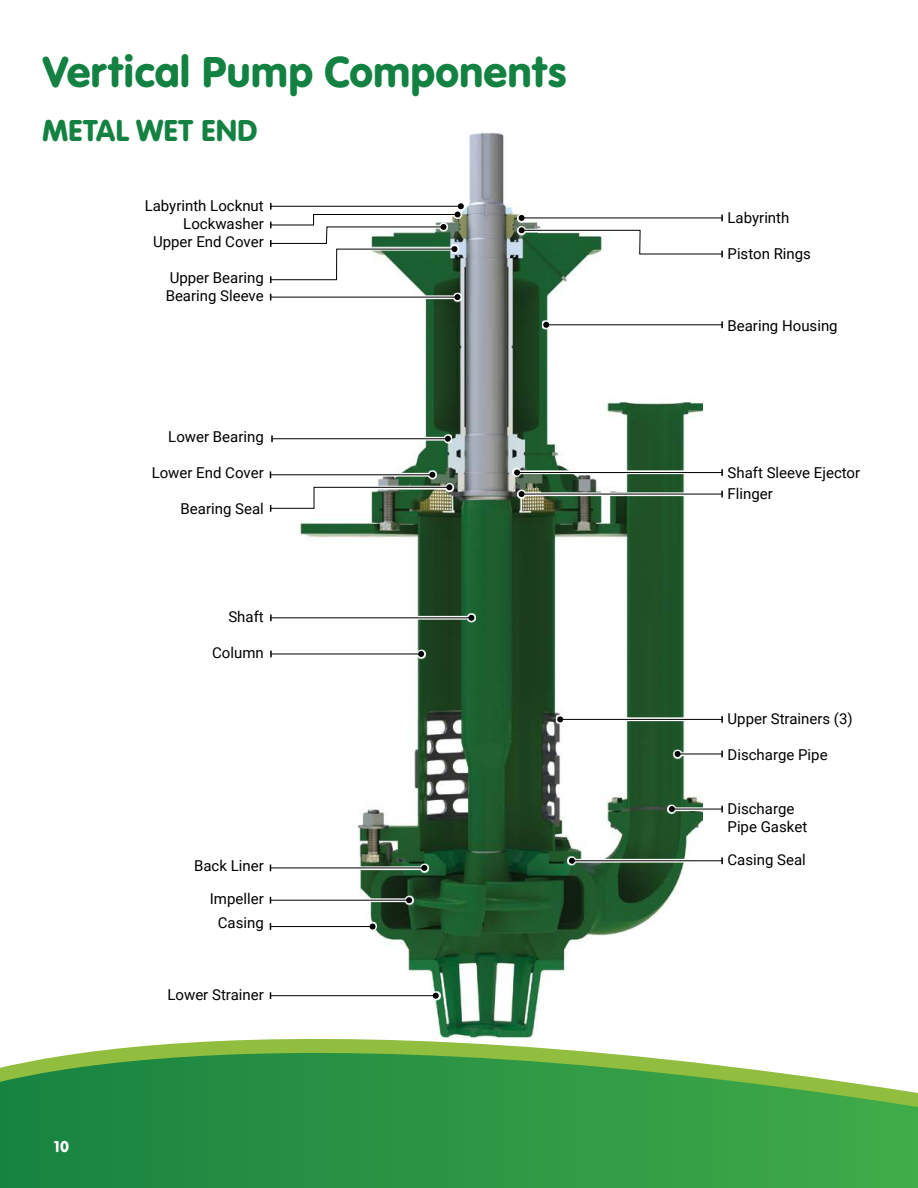
<style>
.page{position:relative;width:918px;height:1188px;background:#fff}
.page>*{position:absolute;margin:0;border:0;box-sizing:border-box;transform-origin:0 0}
.t1{font:45px "VAG Rundschrift D";color:#138141}
.t2{font:31.5px "VAG Rundschrift D";color:#138141}
.t3{font:16.5px "VAG Rundschrift D";color:#fff}
.t4{font:15px/18px "Roboto";color:#000}
</style>
<div class="page">
<img style="left:299px;top:132px;width:403px;height:845px">
<svg style="left:431px;top:977px;width:111px;height:14px"></svg>
<svg style="left:0;top:991px;width:918px;height:197px"></svg>
<div style="left:268px;top:201px;width:197px;height:11px;background:#fff"></div>
<svg style="left:270px;top:283px;width:189px;height:2px"></svg>
<svg style="left:270px;top:203px;width:194px;height:80px"></svg>
<svg style="left:269px;top:292px;width:193px;height:11px"></svg>
<hr style="left:271px;top:297px;width:187px;height:1px;background:#000">
<svg style="left:455px;top:294px;width:6px;height:6px"></svg>
<div style="left:517px;top:213px;width:208px;height:11px;background:#fff"></div>
<hr style="left:522px;top:218px;width:200px;height:1px;background:#000">
<svg style="left:721px;top:215px;width:2px;height:6px"></svg>
<svg style="left:519px;top:215px;width:6px;height:6px"></svg>
<svg style="left:271px;top:434px;width:181px;height:10px"></svg>
<hr style="left:272px;top:438px;width:176px;height:1px;background:#000">
<svg style="left:271px;top:435px;width:2px;height:7px"></svg>
<svg style="left:445px;top:436px;width:6px;height:6px"></svg>
<svg style="left:269px;top:470px;width:168px;height:10px"></svg>
<hr style="left:270px;top:474px;width:162px;height:1px;background:#000">
<svg style="left:429px;top:472px;width:6px;height:6px"></svg>
<svg style="left:269px;top:483px;width:185px;height:31px"></svg>
<img style="left:270px;top:484px;width:182px;height:28px">
<svg style="left:513px;top:468px;width:208px;height:10px"></svg>
<hr style="left:517px;top:472px;width:205px;height:1px;background:#000">
<svg style="left:721px;top:469px;width:2px;height:7px"></svg>
<svg style="left:514px;top:470px;width:6px;height:6px"></svg>
<svg style="left:556px;top:715px;width:165px;height:10px"></svg>
<hr style="left:560px;top:719px;width:162px;height:1px;background:#000">
<svg style="left:721px;top:716px;width:2px;height:7px"></svg>
<svg style="left:557px;top:716px;width:6px;height:6px"></svg>
<svg style="left:270px;top:613px;width:206px;height:10px"></svg>
<hr style="left:271px;top:617px;width:200px;height:1px;background:#000">
<svg style="left:270px;top:614px;width:2px;height:7px"></svg>
<svg style="left:468px;top:615px;width:6px;height:6px"></svg>
<div style="left:268px;top:649px;width:158px;height:11px;background:#fff"></div>
<hr style="left:271px;top:654px;width:150px;height:1px;background:#000">
<svg style="left:270px;top:651px;width:2px;height:6px"></svg>
<svg style="left:418px;top:651px;width:6px;height:6px"></svg>
<svg style="left:269px;top:863px;width:160px;height:11px"></svg>
<hr style="left:270px;top:868px;width:154px;height:1px;background:#000">
<svg style="left:421px;top:865px;width:6px;height:6px"></svg>
<svg style="left:269px;top:895px;width:145px;height:11px"></svg>
<hr style="left:270px;top:900px;width:139px;height:1px;background:#000">
<svg style="left:406px;top:897px;width:6px;height:6px"></svg>
<div style="left:268px;top:922px;width:109px;height:10px;background:#fff"></div>
<hr style="left:270px;top:926px;width:103px;height:1px;background:#000">
<svg style="left:370px;top:924px;width:6px;height:6px"></svg>
<svg style="left:268px;top:991px;width:172px;height:10px"></svg>
<hr style="left:271px;top:995px;width:165px;height:1px;background:#000">
<svg style="left:433px;top:993px;width:6px;height:6px"></svg>
<svg style="left:673px;top:749px;width:50px;height:11px"></svg>
<hr style="left:678px;top:754px;width:44px;height:1px;background:#000">
<svg style="left:721px;top:751px;width:2px;height:6px"></svg>
<svg style="left:675px;top:751px;width:6px;height:6px"></svg>
<svg style="left:667px;top:804px;width:56px;height:11px"></svg>
<hr style="left:672px;top:809px;width:50px;height:1px;background:#000">
<svg style="left:721px;top:806px;width:2px;height:6px"></svg>
<svg style="left:669px;top:806px;width:6px;height:6px"></svg>
<svg style="left:567px;top:856px;width:156px;height:10px"></svg>
<hr style="left:572px;top:860px;width:150px;height:1px;background:#000">
<svg style="left:721px;top:857px;width:2px;height:7px"></svg>
<svg style="left:569px;top:858px;width:6px;height:6px"></svg>
<svg style="left:517px;top:226px;width:206px;height:34px"></svg>
<svg style="left:519px;top:227px;width:204px;height:30px"></svg>
<div style="left:542px;top:320px;width:183px;height:10px;background:#fff"></div>
<hr style="left:546px;top:324px;width:176px;height:1px;background:#000">
<svg style="left:721px;top:321px;width:2px;height:7px"></svg>
<svg style="left:543px;top:322px;width:6px;height:6px"></svg>
<svg style="left:517px;top:489px;width:206px;height:11px"></svg>
<hr style="left:522px;top:494px;width:200px;height:1px;background:#000">
<svg style="left:721px;top:491px;width:2px;height:6px"></svg>
<svg style="left:519px;top:491px;width:6px;height:6px"></svg>
<h1 class="t1" style="left:42px;top:46px;width:526px">Vertical Pump Components</h1>
<h2 class="t2" style="left:42px;top:111px;width:216px">METAL WET END</h2>
<p class="t4" style="left:145px;top:196px;width:121px;text-align:right">Labyrinth Locknut<br>Lockwasher<br>Upper End Cover</p>
<p class="t4" style="left:166px;top:268px;width:100px">Upper Bearing<br>Bearing Sleeve</p>
<p class="t4" style="left:168px;top:427px;width:97px">Lower Bearing</p>
<p class="t4" style="left:152px;top:463px;width:114px">Lower End Cover</p>
<p class="t4" style="left:181px;top:499px;width:85px">Bearing Seal</p>
<p class="t4" style="left:228px;top:607px;width:37px">Shaft</p>
<p class="t4" style="left:212px;top:643px;width:53px">Column</p>
<p class="t4" style="left:194px;top:856px;width:71px">Back Liner</p>
<p class="t4" style="left:210px;top:886px;width:55px;line-height:24px;text-align:center">Impeller<br>Casing</p>
<p class="t3" style="left:54px;top:1137px;width:17px">10</p>
<p class="t4" style="left:167px;top:985px;width:98px">Lower Strainer</p>
<p class="t4" style="left:728px;top:208px;width:63px">Labyrinth</p>
<p class="t4" style="left:728px;top:244px;width:85px">Piston Rings</p>
<p class="t4" style="left:728px;top:316px;width:112px">Bearing Housing</p>
<p class="t4" style="left:728px;top:461px;width:134px;line-height:21px">Shaft Sleeve Ejector<br>Flinger</p>
<p class="t4" style="left:728px;top:709px;width:127px">Upper Strainers (3)</p>
<p class="t4" style="left:728px;top:745px;width:102px">Discharge Pipe</p>
<p class="t4" style="left:728px;top:799px;width:81px">Discharge<br>Pipe Gasket</p>
<p class="t4" style="left:728px;top:850px;width:80px">Casing Seal</p>
</div>
